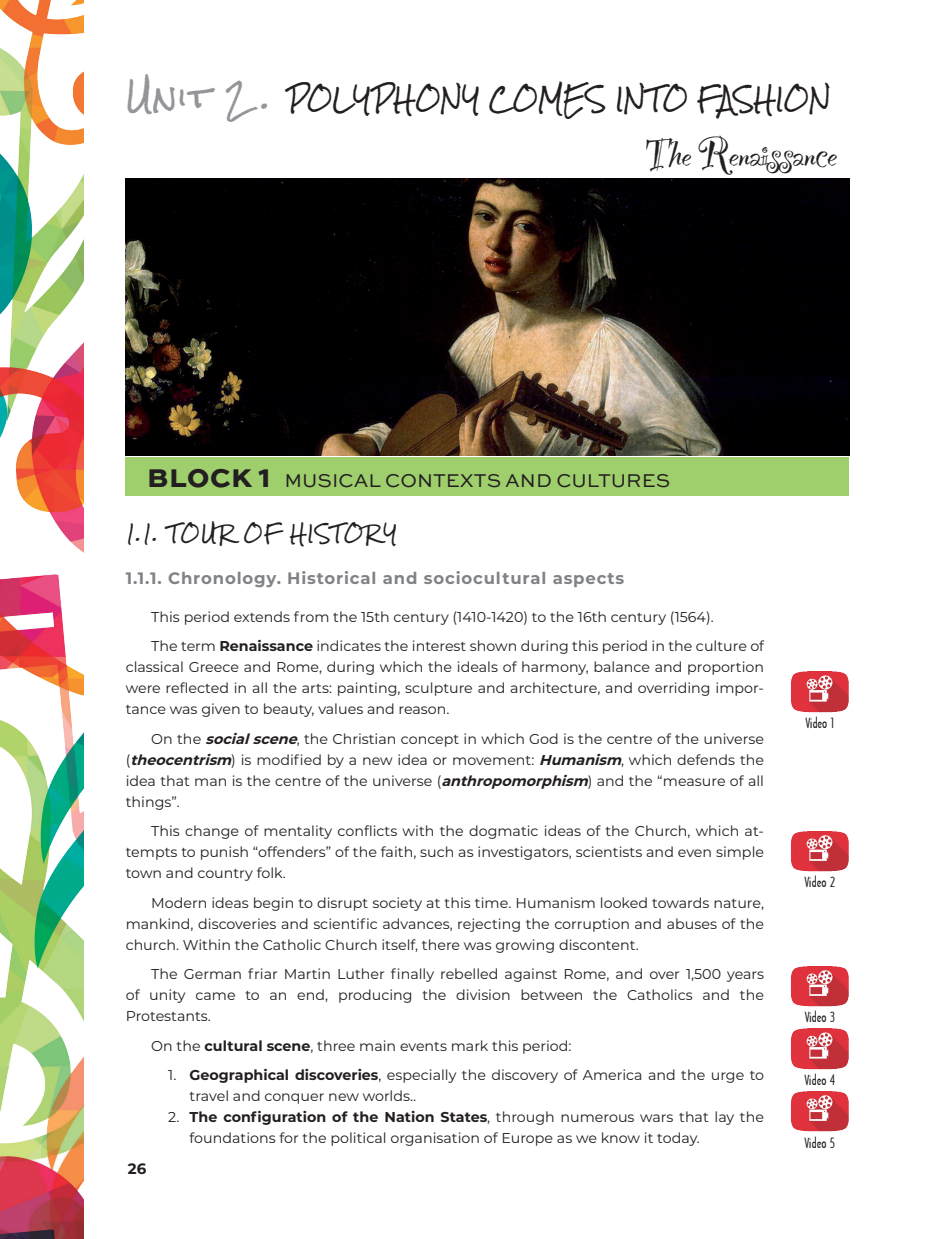
<style>
.page{position:relative;width:939px;height:1239px;background:#fff}
.page>*{position:absolute;margin:0;border:0;box-sizing:border-box;transform-origin:0 0}
.TITOL_2{font:48px "Party Let Plain";letter-spacing:-.03em;color:#231f20}
.Estilo_de_párrafo_2{font:24px "Rock Salt";letter-spacing:-.015em;color:#231f20}
.titol_bloque{font:19.5px "Sweet Sans Pro";color:#231f20}
.titol_bloque-2{font:18px "Rock Salt";letter-spacing:.07em;color:#231f20}
.titol_bloque_3{font:700 16.5px "Montserrat";letter-spacing:.05em;color:#808285}
.t1{font:700 15px "Montserrat";color:#231f20}
.continguts{font:14.25px/21px "Montserrat";color:#231f20;text-align:justify}
.requadres_quadern{font:13.5px "Architecture Plain";color:#231f20}
.s1{font-size:31.5px;color:#939598}
.s2{font-weight:800;font-size:27px}
.s3{font-weight:700}
.s4{font-weight:700;font-style:italic}
</style>
<div class="page">
<img style="left:0;top:0;width:83px;height:1238px">
<img style="left:126px;top:178px;width:722px;height:277px">
<div style="left:126px;top:457px;width:722px;height:39px;background:#9fcf6d"></div>
<img style="left:791px;top:671px;width:57px;height:42px">
<img style="left:791px;top:831px;width:57px;height:41px">
<img style="left:791px;top:966px;width:57px;height:41px">
<img style="left:791px;top:1028px;width:57px;height:42px">
<img style="left:791px;top:1091px;width:57px;height:41px">
<p class="Estilo_de_párrafo_2" style="left:126px;top:86px;width:706px"><span class="s1">Unit 2 .</span> POLYPHONY COMES INTO FASHION</p>
<p class="TITOL_2" style="left:643px;top:120px;width:195px">The Renaissance</p>
<p class="titol_bloque" style="left:147px;top:466px;width:524px"><span class="s2">BLOCK 1</span> MUSICAL CONTEXTS AND CULTURES</p>
<p class="titol_bloque-2" style="left:126px;top:524px;width:272px">1.1. TOUROF HISTORY</p>
<p class="titol_bloque_3" style="left:126px;top:565px;width:500px">1.1.1. Chronology. Historical and sociocultural aspects</p>
<p class="continguts" style="left:151px;top:605px;width:563px">This period extends from the 15th century (1410-1420) to the 16th century (1564).</p>
<p class="continguts" style="left:126px;top:635px;width:639px;text-indent:26px">The term <span class="s3">Renaissance</span> indicates the interest shown during this period in the culture of classical Greece and Rome, during which the ideals of harmony, balance and proportion were reflected in all the arts: painting, sculpture and architecture, and overriding impor&shy;tance was given to beauty, values and reason.</p>
<p class="continguts" style="left:126px;top:727px;width:639px;text-indent:26px">On the <span class="s4">socialscene</span>, the Christian concept in which God is the centre of the universe (<span class="s4">theocentrism</span>) is modified by a new idea or movement: <span class="s4">Humanism</span>, which defends the idea that man is the centre of the universe (<span class="s4">anthropomorphism</span>) and the “measure of all things”.</p>
<p class="continguts" style="left:126px;top:820px;width:639px;text-indent:26px">This change of mentality conflicts with the dogmatic ideas of the Church, which at&shy;tempts to punish “offenders” of the faith, such as investigators, scientists and even simple town and country folk.</p>
<p class="continguts" style="left:126px;top:891px;width:639px;text-indent:26px">Modern ideas begin to disrupt society at this time. Humanism looked towards nature, mankind, discoveries and scientific advances, rejecting the corruption and abuses of the church. Within the Catholic Church itself, there was growing discontent.</p>
<p class="continguts" style="left:126px;top:963px;width:639px;text-indent:26px">The German friar Martin Luther finally rebelled against Rome, and over 1,500 years of unity came to an end, producing the division between the Catholics and the Protestants.</p>
<p class="continguts" style="left:151px;top:1034px;width:421px">On the <span class="s3">cultural scene</span>, three main events mark this period:</p>
<p class="continguts" style="left:189px;top:1064px;width:576px;text-indent:-21px">1. <span class="s3">Geographical discoveries</span>, especially the discovery of America and the urge to travel and conquer new worlds..</p>
<p class="continguts" style="left:189px;top:1106px;width:575px;text-indent:-21px">2. <span class="s3">The configuration of the Nation States</span>, through numerous wars that lay the foundations for the political organisation of Europe as we know it today.</p>
<p class="t1" style="left:128px;top:1157px;width:20px">26</p>
<p class="requadres_quadern" style="left:805px;top:714px;width:30px">Video 1</p>
<p class="requadres_quadern" style="left:804px;top:873px;width:32px">Video 2</p>
<p class="requadres_quadern" style="left:804px;top:1008px;width:32px">Video 3</p>
<p class="requadres_quadern" style="left:804px;top:1071px;width:32px">Video 4</p>
<p class="requadres_quadern" style="left:804px;top:1133px;width:32px">Video 5</p>
</div>
